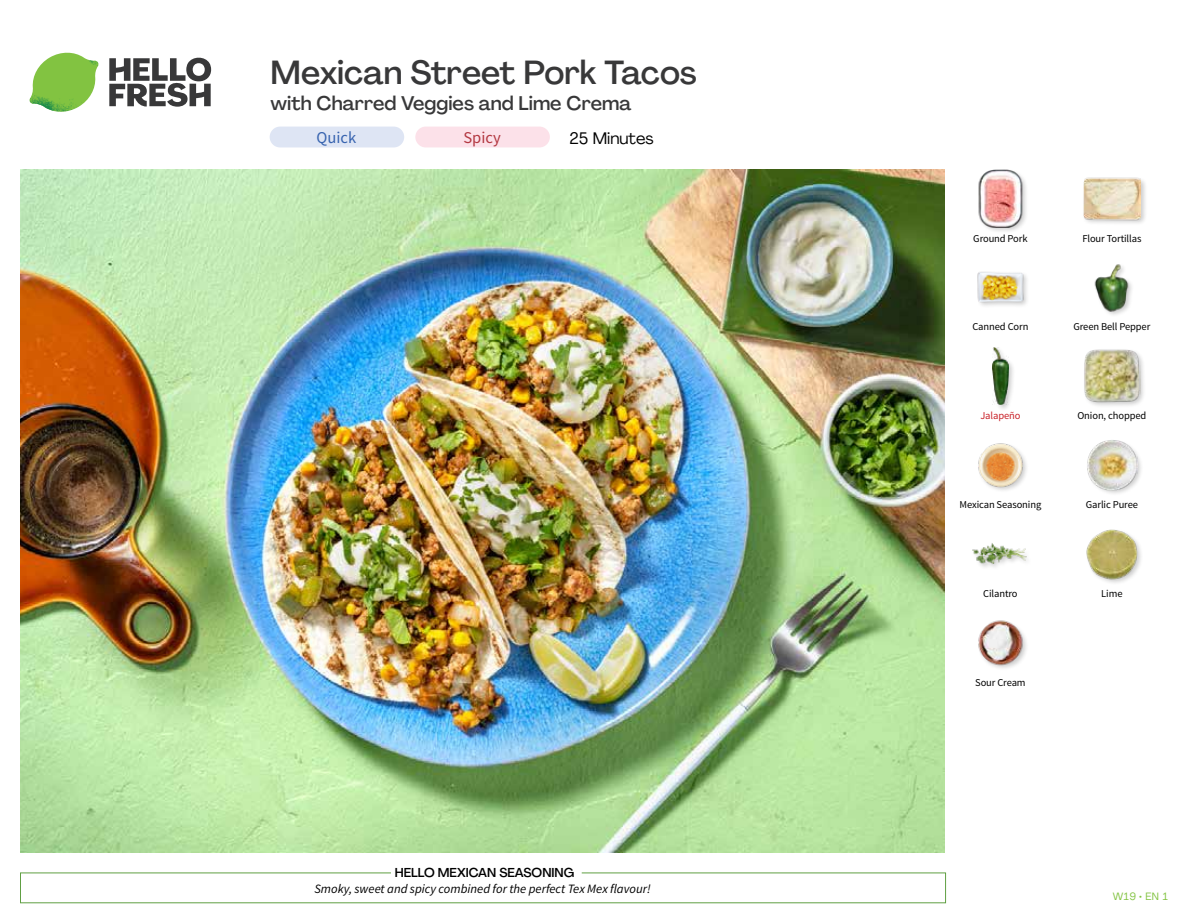
<style>
.page{position:relative;width:1188px;height:918px;background:#fff}
.page>*{position:absolute;margin:0;border:0;box-sizing:border-box;transform-origin:0 0}
.t1{font:500 33px "Agrandir";letter-spacing:-.005em;color:#383839}
.t2{font:500 19.5px "Agrandir";color:#383839}
.t3{font:16.5px "Agrandir";color:#000}
.t4{font:16.5px "Source Sans Pro";color:#3763af}
.t5{font:16.5px "Source Sans Pro";color:#b33841}
.t6{font:italic 12.75px "Source Sans Pro";color:#000}
.t7{font:500 12.75px "Agrandir";color:#000}
.t8{font:10.5px "Source Sans Pro";letter-spacing:-.01em;color:#000}
.t9{font:10.5px "Source Sans Pro";letter-spacing:-.01em;color:#c82027}
.t10{font:10.5px "Agrandir";color:#82c341}
</style>
<div class="page">
<div style="left:270px;top:127px;width:134px;height:20px;background:#dee5f4;border-radius:10px"></div>
<div style="left:415px;top:127px;width:135px;height:20px;background:#fce1e9;border-radius:10px"></div>
<svg style="left:109px;top:57px;width:102px;height:50px"></svg>
<svg style="left:34px;top:53px;width:62px;height:40px"></svg>
<img style="left:67px;top:53px;width:32px;height:26px">
<img style="left:33px;top:75px;width:59px;height:11px">
<img style="left:29px;top:79px;width:61px;height:33px">
<img style="left:65px;top:86px;width:27px;height:25px">
<div style="left:20px;top:873px;width:926px;height:30px;border:1px solid #609f43"></div>
<div style="left:391px;top:865px;width:191px;height:15px;background:#fff"></div>
<img style="left:21px;top:170px;width:924px;height:682px">
<img style="left:978px;top:620px;width:49px;height:49px">
<img style="left:1086px;top:529px;width:55px;height:54px">
<img style="left:972px;top:543px;width:55px;height:23px">
<div style="left:1086px;top:439px;width:58px;height:57px;background:#000;opacity:.2"></div>
<img style="left:1087px;top:440px;width:50px;height:50px">
<img style="left:978px;top:443px;width:49px;height:48px">
<div style="left:1083px;top:348px;width:63px;height:61px;background:#000;opacity:.2"></div>
<img style="left:1083px;top:348px;width:58px;height:57px">
<div style="left:991px;top:346px;width:25px;height:66px;background:#000;opacity:.2"></div>
<img style="left:992px;top:347px;width:17px;height:58px">
<img style="left:1094px;top:264px;width:38px;height:51px">
<img style="left:977px;top:272px;width:50px;height:34px">
<div style="left:1082px;top:177px;width:65px;height:49px;background:#000;opacity:.2"></div>
<img style="left:1083px;top:177px;width:58px;height:49px">
<div style="left:978px;top:169px;width:50px;height:65px;background:#000;opacity:.2"></div>
<img style="left:978px;top:170px;width:50px;height:57px">
<h1 class="t1" style="left:271px;top:52px;width:428px">Mexican Street Pork Tacos</h1>
<h2 class="t2" style="left:271px;top:91px;width:362px">with Charred Veggies and Lime Crema</h2>
<h3 class="t5" style="left:463px;top:128px;width:39px">Spicy</h3>
<h3 class="t4" style="left:317px;top:128px;width:41px">Quick</h3>
<h3 class="t3" style="left:570px;top:128px;width:86px">25 Minutes</h3>
<p class="t7" style="left:395px;top:864px;width:181px">HELLO MEXICAN SEASONING</p>
<p class="t6" style="left:314px;top:881px;width:338px">Smoky, sweet and spicy combined for the perfect Tex Mex flavour!</p>
<p class="t8" style="left:973px;top:232px;width:56px">Ground Pork</p>
<p class="t8" style="left:1082px;top:232px;width:61px">Flour Tortillas</p>
<p class="t8" style="left:972px;top:320px;width:57px">Canned Corn</p>
<p class="t8" style="left:1073px;top:320px;width:78px">Green Bell Pepper</p>
<p class="t9" style="left:980px;top:409px;width:42px">Jalapeño</p>
<p class="t8" style="left:1077px;top:409px;width:70px">Onion, chopped</p>
<p class="t8" style="left:960px;top:498px;width:83px">Mexican Seasoning</p>
<p class="t8" style="left:1086px;top:498px;width:54px">Garlic Puree</p>
<p class="t8" style="left:983px;top:587px;width:36px">Cilantro</p>
<p class="t8" style="left:1101px;top:587px;width:23px">Lime</p>
<p class="t8" style="left:975px;top:676px;width:52px">Sour Cream</p>
<p class="t10" style="left:1113px;top:890px;width:57px">W19 • EN 1</p>
</div>
